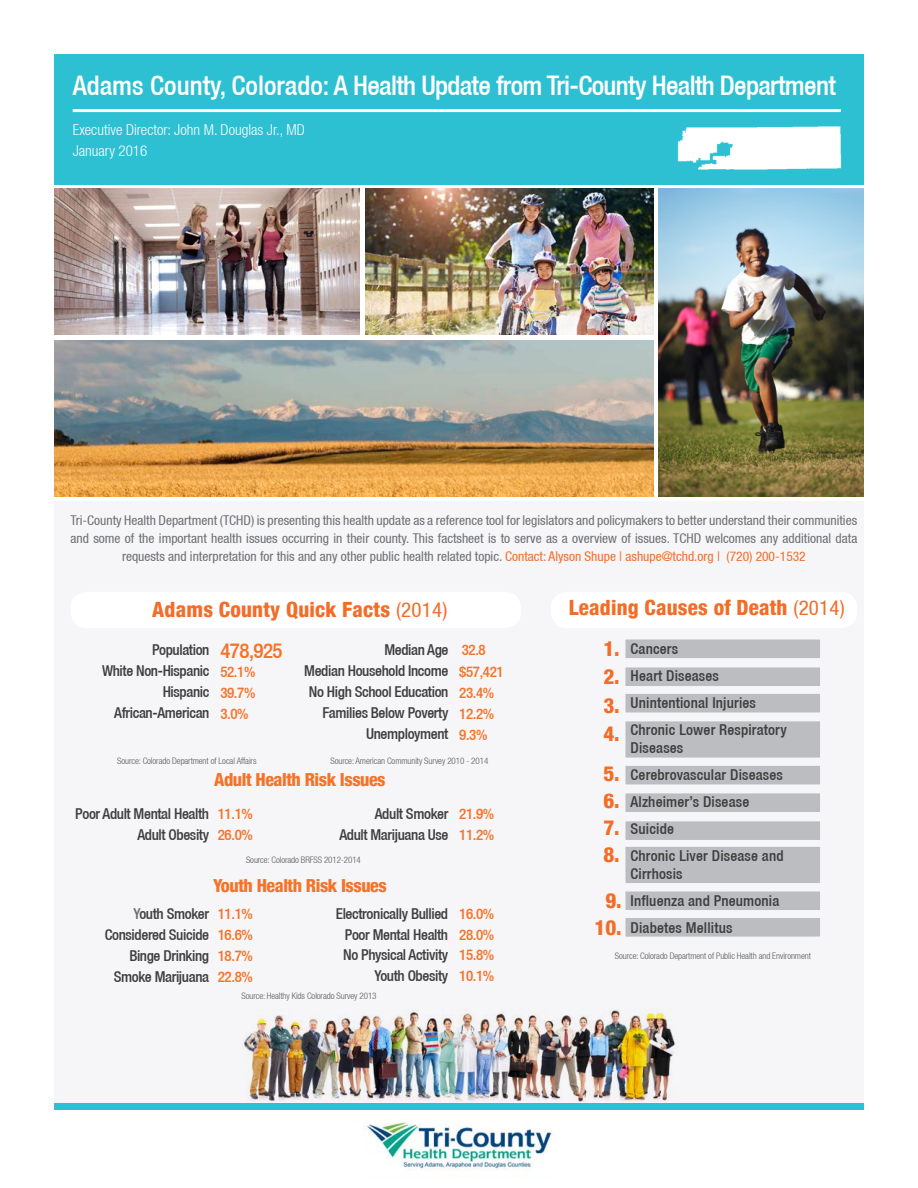
<style>
.page{position:relative;width:918px;height:1188px;background:#fff}
.page>*{position:absolute;margin:0;border:0;box-sizing:border-box;transform-origin:0 0}
.t1{font:500 condensed 27px "Helvetica 67";letter-spacing:-.025em;color:#fff}
.t2{font:800 condensed 21px "Helvetica 87";letter-spacing:.01em;color:#f36c28}
.t3{font:500 condensed 21px "Helvetica 67";letter-spacing:-.025em;color:#f57328}
.t4{font:800 condensed 18px "Helvetica 87";letter-spacing:-.025em;color:#f57328}
.t5{font:500 condensed 15px "Helvetica 67";letter-spacing:-.025em;color:#3e3e3f}
.t6{font:500 condensed 15px/18px "Helvetica 67";letter-spacing:.01em;color:#3e3e3f}
.t7{font:500 condensed 15px "Helvetica 67";letter-spacing:-.025em;color:#f57328}
.t8{font:300 condensed 15px "Helvetica 47";color:#fff}
.t9{font:condensed 13.5px/18px "Helvetica 57";color:#6c6d70;text-align:center}
.t10{font:300 condensed 9px "Helvetica 47";letter-spacing:-.01em;color:#57585a}
.s1{color:#f36c28}
.s2{font-family:"Helvetica 57";font-weight:400}
.s3{color:#6c6d70}
</style>
<div class="page">
<div style="left:54px;top:501px;width:810px;height:605px;background:#f6f6f8"></div>
<div style="left:71px;top:592px;width:450px;height:36px;background:#fff;border-radius:16px"></div>
<div style="left:551px;top:592px;width:306px;height:36px;background:#fff;border-radius:16px"></div>
<div style="left:625px;top:821px;width:195px;height:19px;background:#bcbdc0"></div>
<div style="left:625px;top:793px;width:195px;height:19px;background:#bcbdc0"></div>
<div style="left:625px;top:891px;width:195px;height:19px;background:#bcbdc0"></div>
<div style="left:625px;top:847px;width:195px;height:36px;background:#bcbdc0"></div>
<div style="left:625px;top:918px;width:195px;height:19px;background:#bcbdc0"></div>
<div style="left:625px;top:766px;width:195px;height:18px;background:#bcbdc0"></div>
<div style="left:625px;top:694px;width:195px;height:18px;background:#bcbdc0"></div>
<div style="left:625px;top:667px;width:195px;height:19px;background:#bcbdc0"></div>
<div style="left:625px;top:721px;width:195px;height:37px;background:#bcbdc0"></div>
<div style="left:54px;top:54px;width:810px;height:131px;background:#2dc0d2"></div>
<img style="left:54px;top:340px;width:599px;height:156px">
<hr style="left:73px;top:109px;width:768px;height:3px;background:#fff">
<img style="left:659px;top:189px;width:205px;height:307px">
<img style="left:54px;top:189px;width:306px;height:146px">
<img style="left:365px;top:189px;width:288px;height:146px">
<img style="left:677px;top:126px;width:165px;height:44px">
<img style="left:244px;top:1009px;width:431px;height:93px">
<div style="left:625px;top:640px;width:195px;height:18px;background:#bcbdc0"></div>
<div style="left:54px;top:1103px;width:810px;height:7px;background:#2dc0d2"></div>
<img style="left:364px;top:1121px;width:189px;height:50px">
<p class="t1" style="left:73px;top:69px;width:765px">Adams County, Colorado: A Health Update from Tri-County Health Department</p>
<p class="t8" style="left:73px;top:121px;width:234px">Executive Director: John M. Douglas Jr., MD</p>
<p class="t8" style="left:73px;top:142px;width:76px">January 2016</p>
<p class="t9" style="left:71px;top:511px;width:788px">Tri-County Health Department (TCHD) is presenting this health update as a reference tool for legislators and policymakers to better understand their communities and some of the important health issues occurring in their county. This factsheet is to serve as a overview of issues. TCHD welcomes any additional data requests and interpretation for this and any other public health related topic. <span class="s1">Contact: Alyson Shupe | ashupe@tchd.org | (720) 200-1532</span></p>
<p class="t2" style="left:152px;top:596px;width:297px">Adams County Quick Facts <span class="s2">(2014)</span></p>
<p class="t2" style="left:569px;top:595px;width:277px">Leading Causes of Death <span class="s2">(2014)</span></p>
<p class="t5" style="left:152px;top:641px;width:59px">Population</p>
<p class="t5" style="left:102px;top:662px;width:109px">White Non-Hispanic</p>
<p class="t5" style="left:163px;top:683px;width:48px">Hispanic</p>
<p class="t5" style="left:114px;top:704px;width:97px">African-American</p>
<p class="t3" style="left:220px;top:638px;width:64px">478,925</p>
<p class="t7" style="left:220px;top:663px;width:37px">52.1%</p>
<p class="t7" style="left:220px;top:684px;width:37px">39.7%</p>
<p class="t7" style="left:220px;top:705px;width:30px">3.0%</p>
<p class="t5" style="left:384px;top:641px;width:66px">Median Age</p>
<p class="t5" style="left:304px;top:662px;width:146px">Median Household Income</p>
<p class="t5" style="left:309px;top:683px;width:141px">No High School Education</p>
<p class="t5" style="left:322px;top:704px;width:128px">Families Below Poverty</p>
<p class="t5" style="left:366px;top:725px;width:84px">Unemployment</p>
<p class="t7" style="left:462px;top:641px;width:26px">32.8</p>
<p class="t7" style="left:459px;top:663px;width:46px">$57,421</p>
<p class="t7" style="left:459px;top:684px;width:37px">23.4%</p>
<p class="t7" style="left:459px;top:704px;width:37px">12.2%</p>
<p class="t7" style="left:459px;top:725px;width:30px">9.3%</p>
<p class="t10" style="left:117px;top:756px;width:141px">Source: Colorado Department of Local Affairs</p>
<p class="t10" style="left:330px;top:756px;width:159px">Source: American Community Survey 2010 - 2014</p>
<p class="t4" style="left:214px;top:768px;width:173px">Adult Health Risk Issues</p>
<p class="t5" style="left:75px;top:805px;width:135px">Poor Adult Mental Health</p>
<p class="t5" style="left:138px;top:826px;width:73px">Adult Obesity</p>
<p class="t7" style="left:218px;top:804px;width:37px">11.1%</p>
<p class="t7" style="left:218px;top:826px;width:37px">26.0%</p>
<p class="t5" style="left:375px;top:805px;width:75px">Adult Smoker</p>
<p class="t5" style="left:339px;top:826px;width:111px">Adult Marijuana Use</p>
<p class="t10" style="left:246px;top:855px;width:116px">Source: Colorado BRFSS 2012-2014</p>
<p class="t4" style="left:213px;top:875px;width:175px">Youth Health Risk Issues</p>
<p class="t7" style="left:459px;top:805px;width:37px">21.9%</p>
<p class="t7" style="left:459px;top:826px;width:37px">11.2%</p>
<p class="t5" style="left:133px;top:905px;width:77px"><span class="s3">Y</span>outh Smoker</p>
<p class="t7" style="left:218px;top:905px;width:37px">11.1%</p>
<p class="t5" style="left:105px;top:926px;width:106px">Considered Suicide</p>
<p class="t7" style="left:218px;top:926px;width:37px">16.6%</p>
<p class="t5" style="left:129px;top:947px;width:81px">Binge Drinking</p>
<p class="t7" style="left:218px;top:947px;width:37px">18.7%</p>
<p class="t5" style="left:114px;top:968px;width:97px">Smoke Marijuana</p>
<p class="t7" style="left:218px;top:968px;width:37px">22.8%</p>
<p class="t5" style="left:336px;top:905px;width:114px">Electronically Bullied</p>
<p class="t7" style="left:459px;top:905px;width:37px">16.0%</p>
<p class="t5" style="left:345px;top:926px;width:105px">Poor Mental Health</p>
<p class="t7" style="left:459px;top:926px;width:37px">28.0%</p>
<p class="t5" style="left:343px;top:945px;width:106px">No Physical Activity</p>
<p class="t7" style="left:459px;top:946px;width:37px">15.8%</p>
<p class="t5" style="left:374px;top:966px;width:75px">Youth Obesity</p>
<p class="t7" style="left:459px;top:967px;width:37px">10.1%</p>
<p class="t10" style="left:241px;top:991px;width:137px">Source: Healthy Kids Colorado Survey 2013</p>
<p class="t2" style="left:603px;top:635px;width:18px">1.</p>
<p class="t2" style="left:603px;top:664px;width:18px">2.</p>
<p class="t2" style="left:603px;top:692px;width:18px">3.</p>
<p class="t2" style="left:603px;top:721px;width:18px">4.</p>
<p class="t2" style="left:603px;top:761px;width:18px">5.</p>
<p class="t2" style="left:603px;top:788px;width:18px">6.</p>
<p class="t2" style="left:603px;top:815px;width:18px">7.</p>
<p class="t2" style="left:603px;top:842px;width:18px">8.</p>
<p class="t2" style="left:605px;top:887px;width:18px">9.</p>
<p class="t2" style="left:594px;top:914px;width:29px">10.</p>
<p class="t6" style="left:631px;top:639px;width:49px">Cancers</p>
<p class="t6" style="left:631px;top:666px;width:90px">Heart Diseases</p>
<p class="t6" style="left:631px;top:693px;width:127px">Unintentional Injuries</p>
<p class="t6" style="left:631px;top:720px;width:158px">Chronic Lower Respiratory<br>Diseases</p>
<p class="t6" style="left:631px;top:765px;width:154px">Cerebrovascular Diseases</p>
<p class="t6" style="left:631px;top:792px;width:120px">Alzheimer’s Disease</p>
<p class="t6" style="left:631px;top:819px;width:45px">Suicide</p>
<p class="t6" style="left:631px;top:846px;width:154px">Chronic Liver Disease and<br>Cirrhosis</p>
<p class="t6" style="left:631px;top:891px;width:150px">Influenza and Pneumonia</p>
<p class="t6" style="left:631px;top:918px;width:103px">Diabetes Mellitus</p>
<p class="t10" style="left:615px;top:951px;width:198px">Source: Colorado Department of Public Health and Environment</p>
</div>
